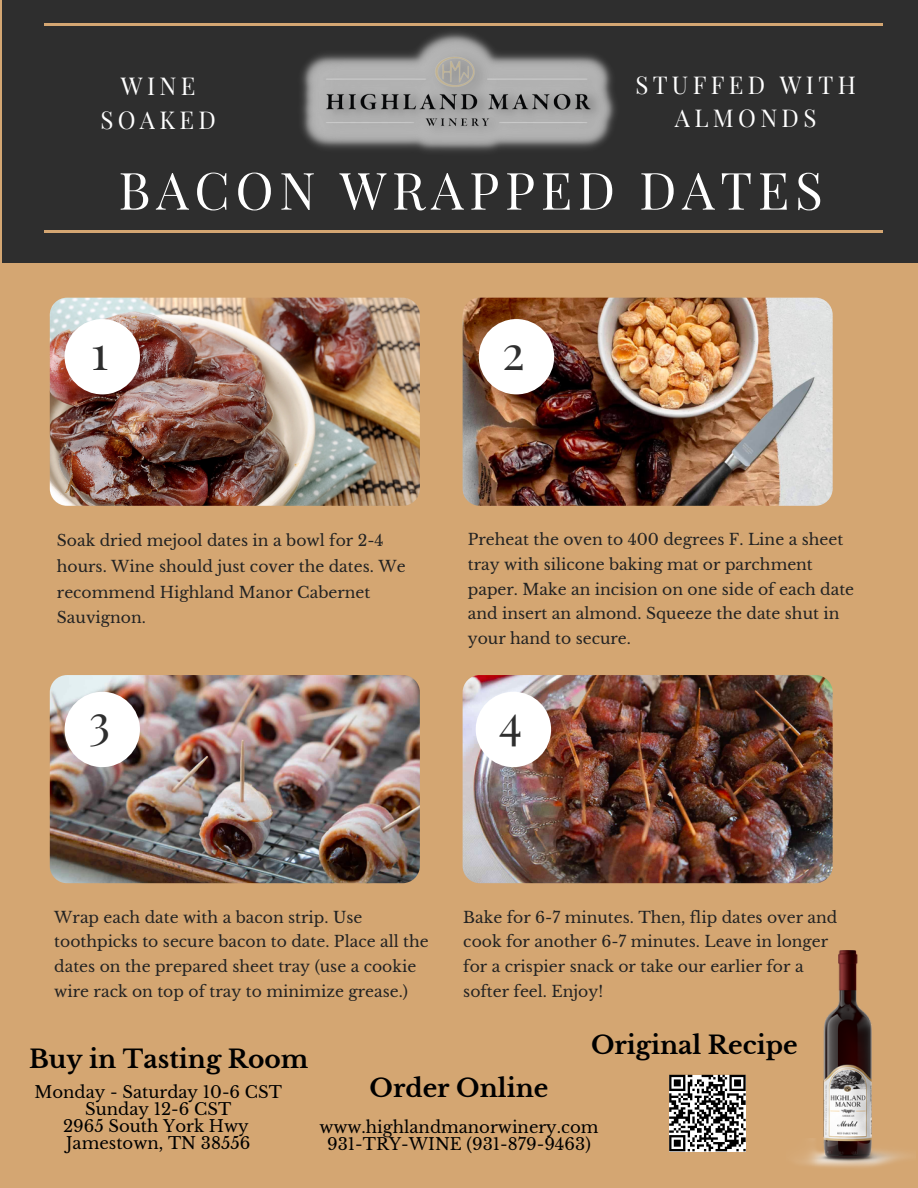
<style>
.page{position:relative;width:918px;height:1188px;background:#d4a672}
.page>*{position:absolute;margin:0;border:0;box-sizing:border-box;transform-origin:0 0}
.t1{font:51.45px "Playfair Display";letter-spacing:.11em;color:#fff}
.t2{font:47.55px "Playfair Display";color:#2e2e2e}
.t3{font:700 24.9px "Libre Baskerville";color:#000}
.t4{font:24.15px/33.6px "Playfair Display";letter-spacing:.18em;color:#fff;text-align:center}
.t5{font:24px/32.7px "Playfair Display";letter-spacing:.18em;color:#fff;text-align:center}
.t6{font:16.5px "Libre Baskerville";color:#000}
.t7{font:15.6px/24.8px "Libre Baskerville";color:#222}
</style>
<div class="page">
<div style="left:2px;top:0;width:916px;height:262px;background:#2e2e2e"></div>
<img style="left:50px;top:298px;width:370px;height:208px;border-radius:17px">
<div style="left:65px;top:319px;width:75px;height:75px;background:#fff;border-radius:50%"></div>
<hr style="left:44px;top:23px;width:838px;height:3px;background:#d4a672">
<hr style="left:44px;top:230px;width:838px;height:3px;background:#d4a672">
<img style="left:463px;top:298px;width:370px;height:208px;border-radius:17px">
<div style="left:479px;top:319px;width:75px;height:75px;background:#fff;border-radius:50%"></div>
<img style="left:50px;top:675px;width:370px;height:208px;border-radius:17px">
<div style="left:65px;top:692px;width:75px;height:75px;background:#fff;border-radius:50%"></div>
<img style="left:463px;top:675px;width:370px;height:208px;border-radius:17px">
<div style="left:476px;top:692px;width:75px;height:75px;background:#fff;border-radius:50%"></div>
<svg style="left:669px;top:1075px;width:77px;height:76px;background:#818181"></svg>
<img style="left:301px;top:32px;width:315px;height:120px">
<img style="left:799px;top:950px;width:111px;height:218px">
<p class="t4" style="left:100px;top:68px;width:117px">WINE<br>SOAKED</p>
<p class="t5" style="left:635px;top:68px;width:222px">STUFFED WITH<br>ALMONDS</p>
<p class="t1" style="left:118px;top:154px;width:706px">BACON WRAPPED DATES</p>
<p class="t2" style="left:91px;top:318px;width:19px">1</p>
<p class="t2" style="left:502px;top:318px;width:24px">2</p>
<p class="t7" style="left:57px;top:528px;width:350px;line-height:25.8px">Soak dried mejool dates in a bowl for 2-4 hours. Wine should just cover the dates. We recommend Highland Manor Cabernet<br>Sauvignon.</p>
<p class="t7" style="left:468px;top:527px;width:388px">Preheat the oven to 400 degrees F. Line a sheet tray with silicone baking mat or parchment paper. Make an incision on one side of each date and insert an almond. Squeeze the date shut in your hand to secure.</p>
<p class="t2" style="left:89px;top:688px;width:23px">3</p>
<p class="t2" style="left:499px;top:688px;width:25px">4</p>
<p class="t7" style="left:54px;top:905px;width:376px">Wrap each date with a bacon strip. Use toothpicks to secure bacon to date. Place all the dates on the prepared sheet tray (use a cookie wire rack on top of tray to minimize grease.)</p>
<p class="t7" style="left:463px;top:905px;width:376px">Bake for 6-7 minutes. Then, flip dates over and cook for another 6-7 minutes. Leave in longer for a crispier snack or take our earlier for a softer feel. Enjoy!</p>
<p class="t3" style="left:29px;top:1044px;width:281px">Buy in Tasting Room</p>
<p class="t6" style="left:34px;top:1082px;width:249px">Monday - Saturday 10-6 CST</p>
<p class="t6" style="left:85px;top:1099px;width:148px">Sunday 12-6 CST</p>
<p class="t6" style="left:63px;top:1116px;width:187px">2965 South York Hwy</p>
<p class="t6" style="left:66px;top:1133px;width:186px">Jamestown, TN 38556</p>
<p class="t3" style="left:591px;top:1030px;width:208px">Original Recipe</p>
<p class="t3" style="left:370px;top:1073px;width:180px">Order Online</p>
<p class="t6" style="left:319px;top:1117px;width:281px">www.highlandmanorwinery.com</p>
<p class="t6" style="left:327px;top:1134px;width:265px">931-TRY-WINE (931-879-9463)</p>
</div>
